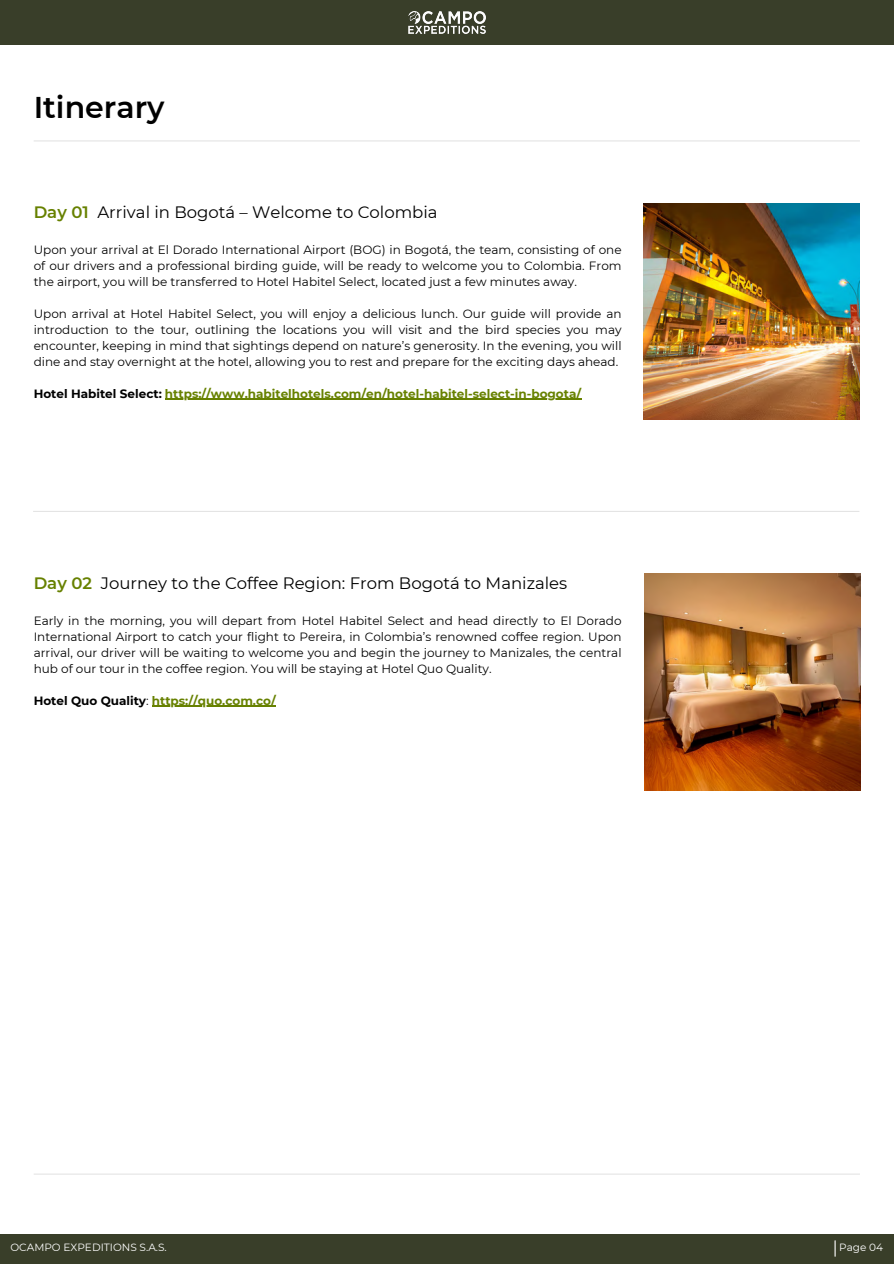
<style>
.page{position:relative;width:894px;height:1264px;background:#fff}
.page>*{position:absolute;margin:0;border:0;box-sizing:border-box;transform-origin:0 0}
.t1{font:600 30px "Montserrat";color:#000}
.t2{font:16.5px "Montserrat";color:#000}
.t3{font:12px/16px "Montserrat";color:#000;text-align:justify}
.t4{font:700 12px "Montserrat";color:#678100}
.t5{font:10.5px "Montserrat";color:#fff}
.s1{font-weight:600;color:#678100}
.s2{color:#000}
.s3{font-weight:400;color:#000}
</style>
<div class="page">
<div style="left:0;top:1233px;width:893px;height:30px;background:#393e29"></div>
<svg style="left:834px;top:1240px;width:1px;height:16px"></svg>
<hr style="left:34px;top:140px;width:825px;height:1px;background:#e4e4e4">
<hr style="left:34px;top:1173px;width:825px;height:1px;background:#e4e4e4">
<img style="left:643px;top:203px;width:216px;height:216px">
<img style="left:644px;top:574px;width:216px;height:216px">
<hr style="left:33px;top:511px;width:826px;height:1px;background:#e4e4e4">
<hr style="left:165px;top:399px;width:416px;height:1px;background:#678100">
<hr style="left:152px;top:705px;width:124px;height:1px;background:#678100">
<div style="left:0;top:0;width:893px;height:45px;background:#393e29"></div>
<img style="left:408px;top:12px;width:77px;height:21px">
<h1 class="t1" style="left:34px;top:89px;width:132px">Itinerary</h1>
<p class="t2" style="left:34px;top:202px;width:405px"><span class="s1">Day 01</span> Arrival in Bogotá – Welcome to Colombia</p>
<h2 class="t3" style="left:34px;top:241px;width:589px">Upon your arrival at El Dorado International Airport (BOG) in Bogotá, the team, consisting of one of our drivers and a professional birding guide, will be ready to welcome you to Colombia. From the airport, you will be transferred to Hotel Habitel Select, located just a few minutes away.</h2>
<h4 class="t3" style="left:34px;top:305px;width:589px">Upon arrival at Hotel Habitel Select, you will enjoy a delicious lunch. Our guide will provide an introduction to the tour, outlining the locations you will visit and the bird species you may encounter, keeping in mind that sightings depend on nature’s generosity. In the evening, you will dine and stay overnight at the hotel, allowing you to rest and prepare for the exciting days ahead.</h4>
<h4 class="t4" style="left:34px;top:386px;width:549px"><span class="s2">Hotel Habitel Select:</span> https://www.habitelhotels.com/en/hotel-habitel-select-in-bogota/</h4>
<p class="t2" style="left:34px;top:573px;width:535px"><span class="s1">Day 02</span> Journey to the Coffee Region: From Bogotá to Manizales</p>
<p class="t3" style="left:34px;top:612px;width:589px">Early in the morning, you will depart from Hotel Habitel Select and head directly to El Dorado International Airport to catch your flight to Pereira, in Colombia’s renowned coffee region. Upon arrival, our driver will be waiting to welcome you and begin the journey to Manizales, the central hub of our tour in the coffee region. You will be staying at Hotel Quo Quality.</p>
<h2 class="t4" style="left:34px;top:693px;width:243px"><span class="s2">Hotel Quo Quality</span><span class="s3">:</span> https://quo.com.co/</h2>
<h4 class="t5" style="left:10px;top:1240px;width:158px">OCAMPO EXPEDITIONS S.A.S.</h4>
<p class="t5" style="left:839px;top:1240px;width:45px">Page 04</p>
</div>
